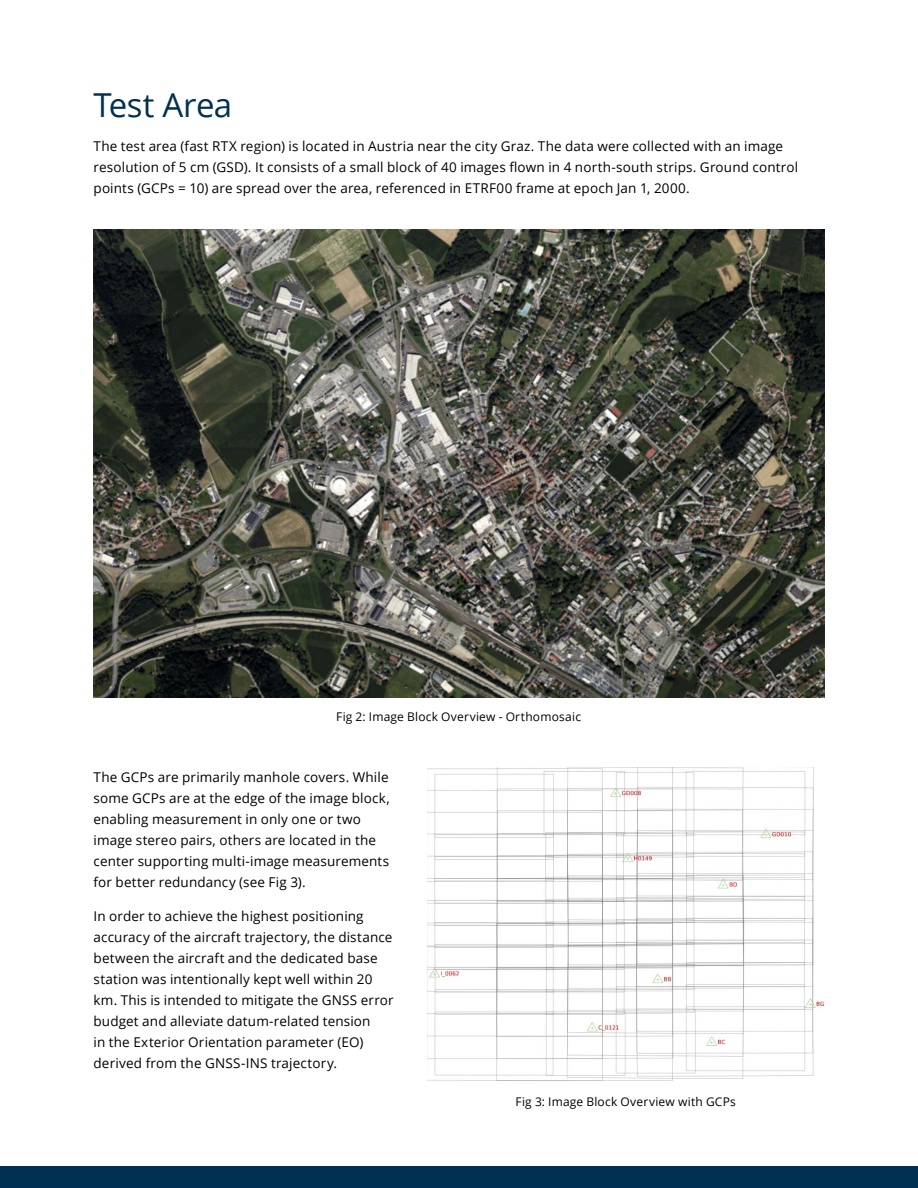
<style>
.page{position:relative;width:918px;height:1188px;background:#fff}
.page>*{position:absolute;margin:0;border:0;box-sizing:border-box;transform-origin:0 0}
.Heading_LFT_NXT{font:33px "Open Sans";letter-spacing:-.015em;color:#003054}
.Body_TXT{font:13.5px/21px "Open Sans";letter-spacing:.01em;color:#000}
.Caption_IMG{font:12px "Open Sans";letter-spacing:.015em;color:#000}
</style>
<div class="page">
<img style="left:94px;top:230px;width:730px;height:468px">
<div style="left:0;top:1167px;width:918px;height:21px;background:#003054"></div>
<img style="left:427px;top:768px;width:397px;height:313px">
<p class="Heading_LFT_NXT" style="left:94px;top:83px;width:140px">Test Area</p>
<p class="Body_TXT" style="left:94px;top:135px;width:706px">The test area (fast RTX region) is located in Austria near the city Graz. The data were collected with an image resolution of 5 cm (GSD). It consists of a small block of 40 images flown in 4 north-south strips. Ground control points (GCPs = 10) are spread over the area, referenced in ETRF00 frame at epoch Jan 1, 2000.</p>
<p class="Caption_IMG" style="left:336px;top:709px;width:246px">Fig 2: Image Block Overview - Orthomosaic</p>
<p class="Body_TXT" style="left:94px;top:766px;width:298px">The GCPs are primarily manhole covers. While some GCPs are at the edge of the image block, enabling measurement in only one or two image stereo pairs, others are located in the center supporting multi-image measurements for better redundancy (see Fig 3).</p>
<p class="Body_TXT" style="left:94px;top:905px;width:302px">In order to achieve the highest positioning accuracy of the aircraft trajectory, the distance between the aircraft and the dedicated base station was intentionally kept well within 20 km. This is intended to mitigate the GNSS error budget and alleviate datum-related tension<br>in the Exterior Orientation parameter (EO) derived from the GNSS-INS trajectory.</p>
<p class="Caption_IMG" style="left:516px;top:1093px;width:222px">Fig 3: Image Block Overview with GCPs</p>
</div>
